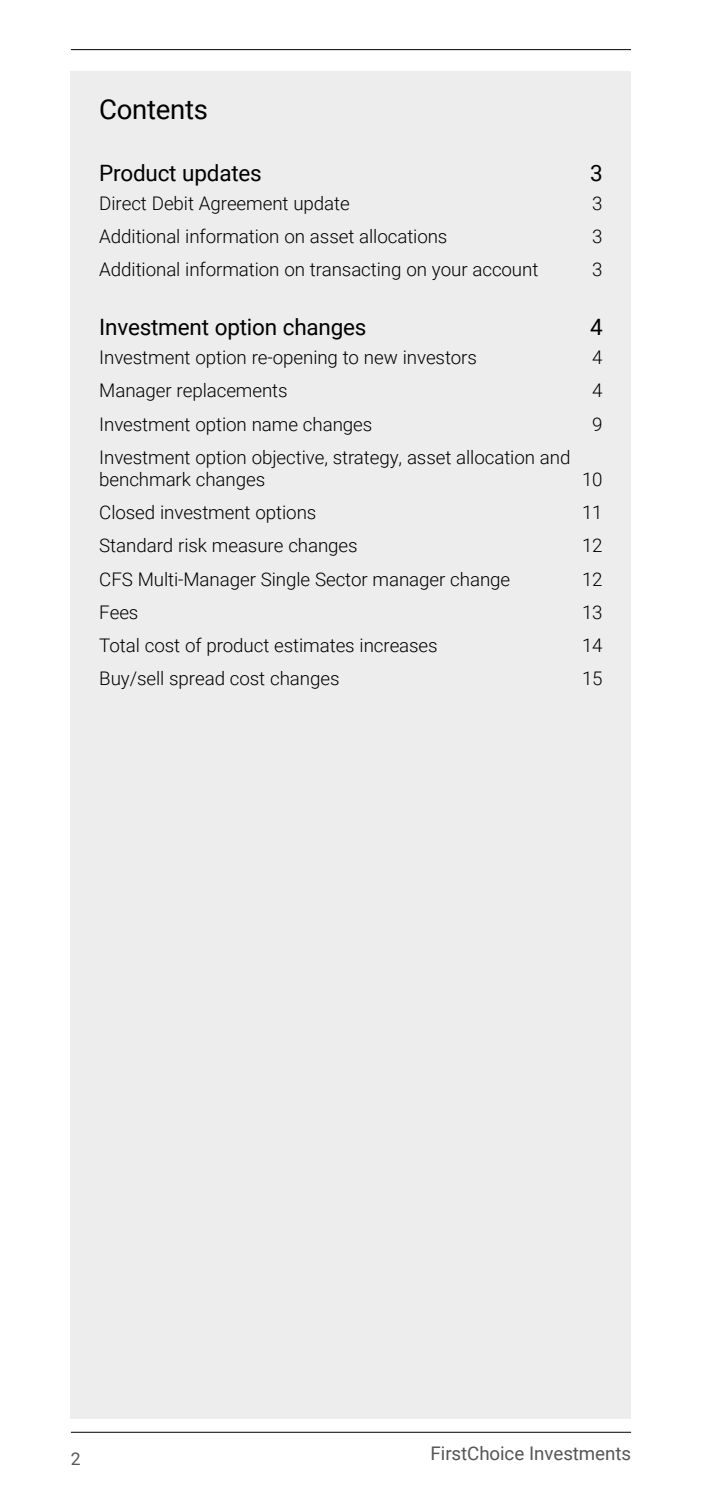
<style>
.page{position:relative;width:702px;height:1489px;background:#fff}
.page>*{position:absolute;margin:0;border:0;box-sizing:border-box;transform-origin:0 0}
.KCF_02_Subhead_1{font:27.5px "Roboto";letter-spacing:-.01em;color:#000}
.t1{font:22.5px "Roboto";letter-spacing:-.01em;color:#000}
.t2{font:300 18.75px/22.5px "Roboto";letter-spacing:-.005em;color:#000}
.t3{font:18.75px "Roboto";letter-spacing:-.005em;color:#575756}
.t4{font:17.5px "Roboto";color:#575756}
</style>
<div class="page">
<hr style="left:71px;top:1431px;width:560px;height:1px;background:#000">
<hr style="left:71px;top:49px;width:560px;height:1px;background:#000">
<div style="left:71px;top:71px;width:560px;height:1346px;background:#ededed"></div>
<p class="KCF_02_Subhead_1" style="left:99px;top:90px;width:110px">Contents</p>
<p class="t1" style="left:99px;top:157px;width:164px">Product updates</p>
<p class="t1" style="left:590px;top:157px;width:14px">3</p>
<p class="t2" style="left:99px;top:191px;width:252px">Direct Debit Agreement update</p>
<p class="t2" style="left:592px;top:191px;width:12px">3</p>
<p class="t2" style="left:99px;top:225px;width:350px">Additional information on asset allocations</p>
<p class="t2" style="left:592px;top:225px;width:12px">3</p>
<p class="t2" style="left:99px;top:258px;width:440px">Additional information on transacting on your account</p>
<p class="t2" style="left:592px;top:258px;width:12px">3</p>
<p class="t1" style="left:99px;top:311px;width:269px">Investment option changes</p>
<p class="t1" style="left:590px;top:311px;width:14px">4</p>
<p class="t2" style="left:99px;top:345px;width:379px">Investment option re-opening to new investors</p>
<p class="t2" style="left:592px;top:345px;width:12px">4</p>
<p class="t2" style="left:99px;top:379px;width:190px">Manager replacements</p>
<p class="t2" style="left:592px;top:379px;width:12px">4</p>
<p class="t2" style="left:99px;top:412px;width:274px">Investment option name changes</p>
<p class="t2" style="left:592px;top:412px;width:12px">9</p>
<p class="t2" style="left:99px;top:445px;width:472px">Investment option objective, strategy, asset allocation and benchmark changes</p>
<p class="t2" style="left:582px;top:467px;width:22px">10</p>
<p class="t2" style="left:99px;top:500px;width:218px">Closed investment options</p>
<p class="t2" style="left:582px;top:500px;width:22px">11</p>
<p class="t2" style="left:99px;top:534px;width:260px">Standard risk measure changes</p>
<p class="t2" style="left:582px;top:534px;width:22px">12</p>
<p class="t2" style="left:99px;top:567px;width:412px">CFS Multi-Manager Single Sector manager change</p>
<p class="t2" style="left:582px;top:567px;width:22px">12</p>
<p class="t2" style="left:99px;top:600px;width:41px">Fees</p>
<p class="t2" style="left:582px;top:600px;width:22px">13</p>
<p class="t2" style="left:99px;top:633px;width:340px">Total cost of product estimates increases</p>
<p class="t2" style="left:582px;top:633px;width:22px">14</p>
<p class="t2" style="left:99px;top:666px;width:242px">Buy/sell spread cost changes</p>
<p class="t2" style="left:582px;top:666px;width:22px">15</p>
<p class="t4" style="left:71px;top:1446px;width:11px">2</p>
<p class="t3" style="left:430px;top:1439px;width:202px">FirstChoice Investments</p>
</div>
